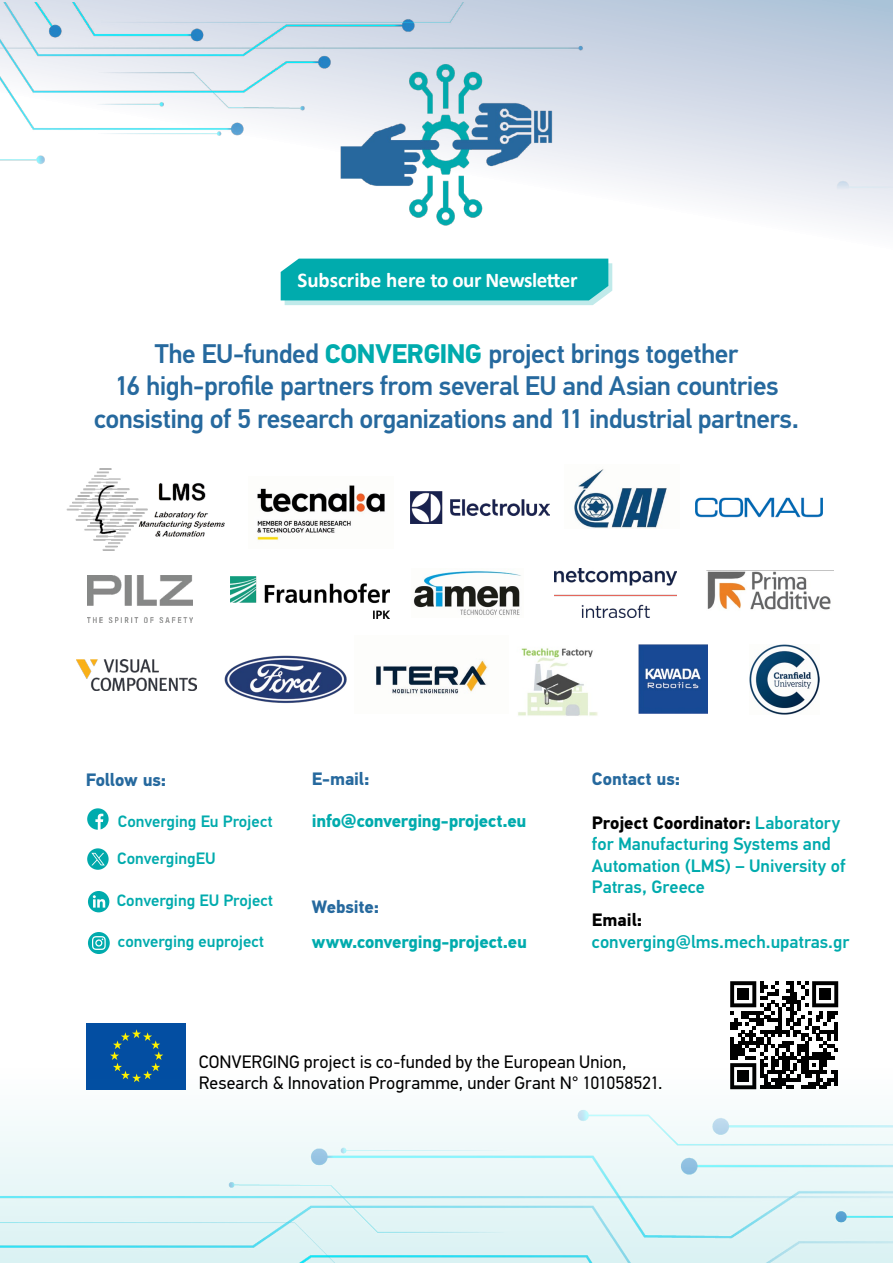
<style>
.page{position:relative;width:893px;height:1263px;background:#fff}
.page>*{position:absolute;margin:0;border:0;box-sizing:border-box;transform-origin:0 0}
.Headline_17_25_Left{font:500 27px/32.4px "PF Din Text Pro";letter-spacing:-.02em;color:#26699e;text-align:center}
.t1{font:700 21px "Calibri";letter-spacing:-.01em;color:#fff}
.Copy_Text_08_14_Full_Length{font:500 18px/21.6px "PF Din Text Pro";color:#00abad}
.Copy_Text_08_14_Full_Length-2{font:18px/21.6px "PF Din Text Pro";letter-spacing:.005em;color:#000}
.Copy_Text_08_14_Full_Length-3{font:700 18px "PF Din Text Pro";letter-spacing:-.02em;color:#00abad}
.Copy_Text_08_14_Full_Length-4{font:700 18px "PF Din Text Pro";letter-spacing:-.005em;color:#26699e}
.Copy_Text_08_14_Full_Length-5{font:700 18px "PF Din Text Pro";color:#000}
.Copy_Text_08_14_Full_Length-6{font:500 16.5px "PF Din Text Pro";color:#00abad}
.s1{font-weight:700;color:#00abad}
.s2{font-weight:700;color:#000}
</style>
<div class="page">
<div style="left:0;top:0;width:893px;height:317px;background:linear-gradient(to right,#fff,#fff)"></div>
<img style="left:0;top:2px;width:893px;height:308px">
<div style="left:87px;top:1023px;width:99px;height:66px;background:#034ea2"></div>
<svg style="left:110px;top:1029px;width:53px;height:39px"></svg>
<svg style="left:730px;top:981px;width:108px;height:87px"></svg>
<div style="left:738px;top:989px;width:11px;height:11px;background:#000"></div>
<div style="left:820px;top:989px;width:11px;height:11px;background:#000"></div>
<svg style="left:281px;top:259px;width:331px;height:46px;background:#19b3b5"></svg>
<img style="left:283px;top:0;width:322px;height:243px">
<img style="left:0;top:1068px;width:893px;height:195px">
<div style="left:88px;top:932px;width:22px;height:22px;background:#00abad;border-radius:50%"></div>
<svg style="left:92px;top:936px;width:14px;height:14px"></svg>
<svg style="left:87px;top:808px;width:22px;height:22px"></svg>
<svg style="left:88px;top:891px;width:21px;height:21px"></svg>
<svg style="left:87px;top:848px;width:22px;height:22px"></svg>
<svg style="left:91px;top:853px;width:14px;height:12px"></svg>
<img style="left:695px;top:497px;width:128px;height:21px">
<img style="left:224px;top:656px;width:123px;height:47px">
<img style="left:707px;top:571px;width:124px;height:39px">
<img style="left:638px;top:645px;width:70px;height:69px">
<img style="left:376px;top:660px;width:112px;height:35px">
<img style="left:749px;top:645px;width:70px;height:70px">
<img style="left:76px;top:660px;width:120px;height:30px">
<img style="left:518px;top:648px;width:80px;height:68px">
<img style="left:257px;top:485px;width:128px;height:55px">
<img style="left:410px;top:491px;width:140px;height:33px">
<img style="left:574px;top:469px;width:93px;height:60px">
<img style="left:88px;top:575px;width:104px;height:47px">
<img style="left:230px;top:576px;width:160px;height:42px">
<img style="left:413px;top:571px;width:108px;height:44px">
<img style="left:555px;top:568px;width:121px;height:49px">
<img style="left:66px;top:469px;width:158px;height:82px">
<p class="t1" style="left:297px;top:265px;width:282px">Subscribe here to our Newsletter</p>
<p class="Headline_17_25_Left" style="left:94px;top:338px;width:706px">The EU-funded <span class="s1">CONVERGING</span> project brings together<br>16 high-profile partners from several EU and Asian countries consisting of 5 research organizations and 11 industrial partners.</p>
<p class="Copy_Text_08_14_Full_Length-4" style="left:86px;top:769px;width:82px">Follow us:</p>
<p class="Copy_Text_08_14_Full_Length-4" style="left:312px;top:768px;width:59px">E-mail:</p>
<p class="Copy_Text_08_14_Full_Length-6" style="left:118px;top:811px;width:156px">Converging Eu Project</p>
<p class="Copy_Text_08_14_Full_Length-3" style="left:312px;top:810px;width:216px">info@converging-project.eu</p>
<p class="Copy_Text_08_14_Full_Length-6" style="left:117px;top:849px;width:100px">ConvergingEU</p>
<p class="Copy_Text_08_14_Full_Length-6" style="left:117px;top:890px;width:158px">Converging EU Project</p>
<p class="Copy_Text_08_14_Full_Length-4" style="left:312px;top:896px;width:69px">Website:</p>
<p class="Copy_Text_08_14_Full_Length-6" style="left:118px;top:931px;width:148px">converging euproject</p>
<p class="Copy_Text_08_14_Full_Length-3" style="left:312px;top:931px;width:217px">www.converging-project.eu</p>
<p class="Copy_Text_08_14_Full_Length-4" style="left:592px;top:768px;width:90px">Contact us:</p>
<p class="Copy_Text_08_14_Full_Length" style="left:592px;top:812px;width:255px"><span class="s2">Project Coordinator:</span> Laboratory for Manufacturing Systems and<br>Automation (LMS) – University of<br>Patras, Greece</p>
<p class="Copy_Text_08_14_Full_Length-5" style="left:592px;top:909px;width:52px">Email:</p>
<p class="Copy_Text_08_14_Full_Length" style="left:592px;top:931px;width:259px">converging@lms.mech.upatras.gr</p>
<p class="Copy_Text_08_14_Full_Length-2" style="left:199px;top:1051px;width:465px">CONVERGING project is co-funded by the European Union,<br>Research &amp; Innovation Programme, under Grant N° 101058521.</p>
</div>
